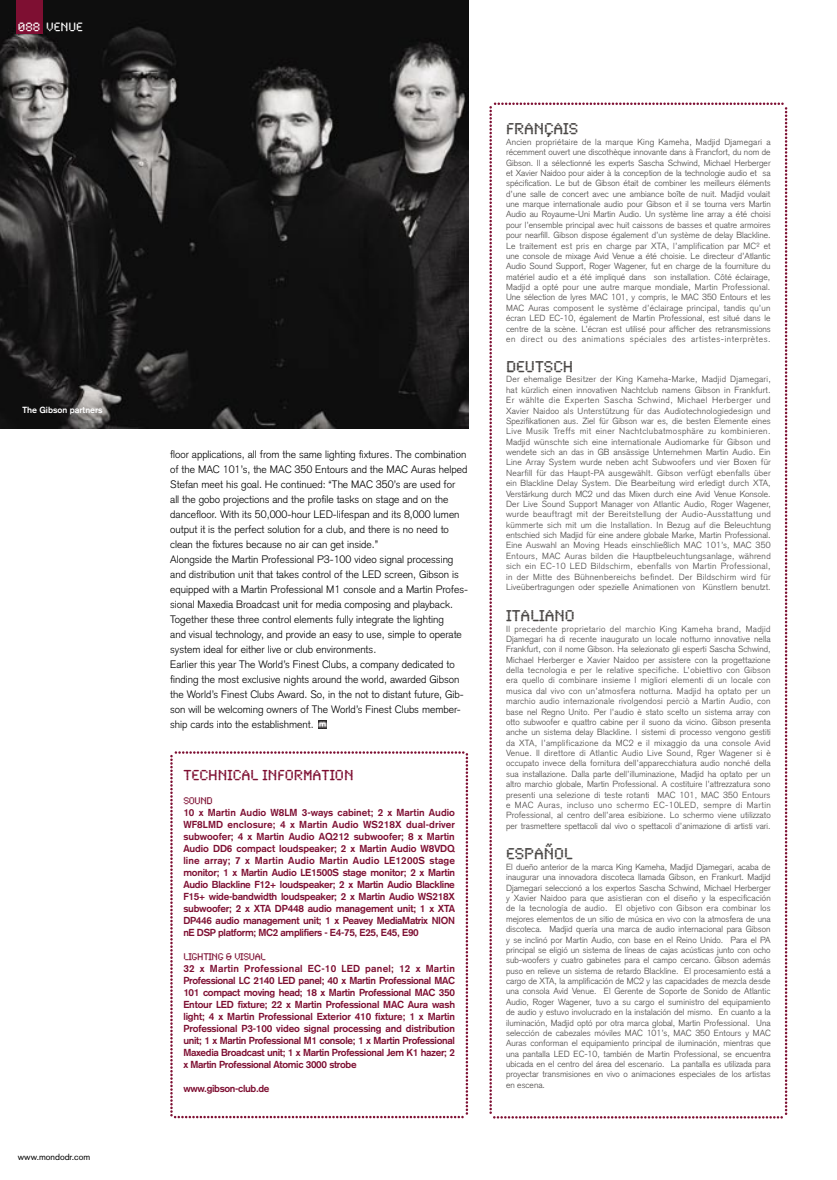
<style>
.page{position:relative;width:837px;height:1180px;background:#fff}
.page>*{position:absolute;margin:0;border:0;box-sizing:border-box;transform-origin:0 0}
.t1{font:16.25px "Synchro LET";color:#4a4745}
.t2{font:15px "Synchro LET";color:#7e0f32}
.t3{font:12.5px "Synchro LET";color:#fff}
.t4{font:300 10.62px/15px "Akzidenz Grotesk";color:#000}
.TechSpec_Body{font:700 10px/12px "Akzidenz Grotesk";letter-spacing:-.03em;color:#7e0f32;text-align:justify}
.TechSpec_Body-2{font:10px "Synchro LET";letter-spacing:-.03em;color:#7e0f32}
.Translation_Body{font:300 8.75px/10.4px "Akzidenz Grotesk";letter-spacing:.01em;color:#4a4745;text-align:justify}
.t5{font:700 8.75px "Akzidenz Grotesk";color:#fff}
.t6{font:8.75px "Akzidenz Grotesk";color:#000}
</style>
<div class="page">
<svg style="left:489px;top:102px;width:298px;height:1017px"></svg>
<svg style="left:170px;top:751px;width:298px;height:367px"></svg>
<svg style="left:318px;top:720px;width:8px;height:8px"></svg>
<img style="left:0;top:0;width:468px;height:428px">
<div style="left:16px;top:0;width:26px;height:33px;background:#7e0f32"></div>
<p class="t3" style="left:18px;top:15px;width:24px">088</p>
<p class="t3" style="left:46px;top:15px;width:38px">VENUE</p>
<p class="t5" style="left:22px;top:405px;width:82px">The Gibson partners</p>
<p class="t6" style="left:18px;top:1152px;width:74px">www.mondodr.com</p>
<p class="t4" style="left:170px;top:447px;width:298px">floor applications, all from the same lighting fixtures. The combination of the MAC 101’s, the MAC 350 Entours and the MAC Auras helped Stefan meet his goal. He continued: “The MAC 350’s are used for<br>all the gobo projections and the profile tasks on stage and on the dancefloor. With its 50,000-hour LED-lifespan and its 8,000 lumen output it is the perfect solution for a club, and there is no need to clean the fixtures because no air can get inside.”</p>
<p class="t4" style="left:170px;top:552px;width:299px">Alongside the Martin Professional P3-100 video signal processing and distribution unit that takes control of the LED screen, Gibson is equipped with a Martin Professional M1 console and a Martin Profes&shy;sional Maxedia Broadcast unit for media composing and playback.<br>Together these three control elements fully integrate the lighting<br>and visual technology, and provide an easy to use, simple to operate system ideal for either live or club environments.</p>
<p class="t4" style="left:170px;top:657px;width:295px">Earlier this year The World’s Finest Clubs, a company dedicated to finding the most exclusive nights around the world, awarded Gibson the World’s Finest Clubs Award. So, in the not to distant future, Gib&shy;son will be welcoming owners of The World’s Finest Clubs member&shy;ship cards into the establishment.</p>
<p class="t2" style="left:183px;top:761px;width:172px">TECHNICAL INFORMATION</p>
<p class="TechSpec_Body-2" style="left:183px;top:792px;width:31px">SOUND</p>
<p class="TechSpec_Body" style="left:183px;top:806px;width:273px">10 x Martin Audio W8LM 3-ways cabinet; 2 x Martin Audio WF8LMD enclosure; 4 x Martin Audio WS218X dual-driver subwoofer; 4 x Martin Audio AQ212 subwoofer; 8 x Martin Audio DD6 compact loudspeaker; 2 x Martin Audio W8VDQ line array; 7 x Martin Audio Martin Audio LE1200S stage monitor; 1 x Martin Audio LE1500S stage monitor; 2 x Martin Audio Blackline F12+ loudspeaker; 2 x Martin Audio Blackline F15+ wide-bandwidth loudspeaker; 2 x Martin Audio WS218X subwoofer; 2 x XTA DP448 audio management unit; 1 x XTA DP446 audio management unit; 1 x Peavey MediaMatrix NION nE DSP platform; MC2 amplifiers - E4-75, E25, E45, E90</p>
<p class="TechSpec_Body-2" style="left:183px;top:948px;width:84px">LIGHTING &amp; VISUAL</p>
<p class="TechSpec_Body" style="left:183px;top:962px;width:273px">32 x Martin Professional EC-10 LED panel; 12 x Martin Professional LC 2140 LED panel; 40 x Martin Professional MAC 101 compact moving head; 18 x Martin Professional MAC 350<br>Entour LED fixture; 22 x Martin Professional MAC Aura wash light; 4 x Martin Professional Exterior 410 fixture; 1 x Martin Professional P3-100 video signal processing and distribution unit; 1 x Martin Professional M1 console; 1 x Martin Professional Maxedia Broadcast unit; 1 x Martin Professional Jem K1 hazer; 2 x Martin Professional Atomic 3000 strobe</p>
<p class="TechSpec_Body" style="left:183px;top:1082px;width:88px">www.gibson-club.de</p>
<p class="t1" style="left:506px;top:114px;width:74px">FRANÇAIS</p>
<p class="Translation_Body" style="left:506px;top:137px;width:266px">Ancien propriétaire de la marque King Kameha, Madjid Djamegari a récemment ouvert une discothèque innovante dans à Francfort, du nom de Gibson. Il a sélectionné les experts Sascha Schwind, Michael Herberger et Xavier Naidoo pour aider à la conception de la technologie audio et sa spécification. Le but de Gibson était de combiner les meilleurs éléments d’une salle de concert avec une ambiance boîte de nuit. Madjid voulait une marque internationale audio pour Gibson et il se tourna vers Martin Audio au Royaume-Uni Martin Audio. Un système line array a été choisi pour l’ensemble principal avec huit caissons de basses et quatre armoires pour nearfill. Gibson dispose également d’un système de delay Blackline.<br>Le traitement est pris en charge par XTA, l’amplification par MC² et une console de mixage Avid Venue a été choisie. Le directeur d’Atlantic Audio Sound Support, Roger Wagener, fut en charge de la fourniture du matériel audio et a été impliqué dans son installation. Côté éclairage, Madjid a opté pour une autre marque mondiale, Martin Professional.<br>Une sélection de lyres MAC 101, y compris, le MAC 350 Entours et les MAC Auras composent le système d’éclairage principal, tandis qu’un écran LED EC-10, également de Martin Professional, est situé dans le centre de la scène. L’écran est utilisé pour afficher des retransmissions en direct ou des animations spéciales des artistes-interprètes.</p>
<p class="t1" style="left:506px;top:352px;width:68px">DEUTSCH</p>
<p class="Translation_Body" style="left:506px;top:374px;width:266px">Der ehemalige Besitzer der King Kameha-Marke, Madjid Djamegari, hat kürzlich einen innovativen Nachtclub namens Gibson in Frankfurt.<br>Er wählte die Experten Sascha Schwind, Michael Herberger und Xavier Naidoo als Unterstützung für das Audiotechnologiedesign und Spezifikationen aus. Ziel für Gibson war es, die besten Elemente eines Live Musik Treffs mit einer Nachtclubatmosphäre zu kombinieren.<br>Madjid wünschte sich eine internationale Audiomarke für Gibson und wendete sich an das in GB ansässige Unternehmen Martin Audio. Ein Line Array System wurde neben acht Subwoofers und vier Boxen für Nearfill für das Haupt-PA ausgewählt. Gibson verfügt ebenfalls über ein Blackline Delay System. Die Bearbeitung wird erledigt durch XTA, Verstärkung durch MC2 und das Mixen durch eine Avid Venue Konsole.<br>Der Live Sound Support Manager von Atlantic Audio, Roger Wagener, wurde beauftragt mit der Bereitstellung der Audio-Ausstattung und kümmerte sich mit um die Installation. In Bezug auf die Beleuchtung entschied sich Madjid für eine andere globale Marke, Martin Professional.<br>Eine Auswahl an Moving Heads einschließlich MAC 101’s, MAC 350<br>Entours, MAC Auras bilden die Hauptbeleuchtungsanlage, während sich ein EC-10 LED Bildschirm, ebenfalls von Martin Professional, in der Mitte des Bühnenbereichs befindet. Der Bildschirm wird für Liveübertragungen oder spezielle Animationen von Künstlern benutzt.</p>
<p class="t1" style="left:506px;top:601px;width:70px">ITALIANO</p>
<p class="Translation_Body" style="left:506px;top:623px;width:266px">Il precedente proprietario del marchio King Kameha brand, Madjid Djamegari ha di recente inaugurato un locale notturno innovative nella Frankfurt, con il nome Gibson. Ha selezionato gli esperti Sascha Schwind, Michael Herberger e Xavier Naidoo per assistere con la progettazione della tecnologia e per le relative specifiche. L’obiettivo con Gibson era quello di combinare insieme I migliori elementi di un locale con musica dal vivo con un’atmosfera notturna. Madjid ha optato per un marchio audio internazionale rivolgendosi perciò a Martin Audio, con base nel Regno Unito. Per l’audio è stato scelto un sistema array con otto subwoofer e quattro cabine per il suono da vicino. Gibson presenta anche un sistema delay Blackline. I sistemi di processo vengono gestiti da XTA, l’amplificazione da MC2 e il mixaggio da una console Avid Venue. Il direttore di Atlantic Audio Live Sound, Rger Wagener si è occupato invece della fornitura dell’apparecchiatura audio nonché della sua installazione. Dalla parte dell’illuminazione, Madjid ha optato per un altro marchio globale, Martin Professional. A costituire l’attrezzatura sono presenti una selezione di teste rotanti MAC 101, MAC 350 Entours e MAC Auras, incluso uno schermo EC-10LED, sempre di Martin Professional, al centro dell’area esibizione. Lo schermo viene utilizzato per trasmettere spettacoli dal vivo o spettacoli d’animazione di artisti vari.</p>
<p class="t1" style="left:506px;top:839px;width:68px">ESPAÑOL</p>
<p class="Translation_Body" style="left:506px;top:862px;width:266px">El dueño anterior de la marca King Kameha, Madjid Djamegari, acaba de inaugurar una innovadora discoteca llamada Gibson, en Frankurt. Madjid Djamegari seleccionó a los expertos Sascha Schwind, Michael Herberger y Xavier Naidoo para que asistieran con el diseño y la especificación de la tecnología de audio. El objetivo con Gibson era combinar los mejores elementos de un sitio de música en vivo con la atmosfera de una discoteca. Madjid quería una marca de audio internacional para Gibson y se inclinó por Martin Audio, con base en el Reino Unido. Para el PA principal se eligió un sistema de líneas de cajas acústicas junto con ocho sub-woofers y cuatro gabinetes para el campo cercano. Gibson además puso en relieve un sistema de retardo Blackline. El procesamiento está a cargo de XTA, la amplificación de MC2 y las capacidades de mezcla desde una consola Avid Venue. El Gerente de Soporte de Sonido de Atlantic Audio, Roger Wagener, tuvo a su cargo el suministro del equipamiento de audio y estuvo involucrado en la instalación del mismo. En cuanto a la iluminación, Madjid optó por otra marca global, Martin Professional. Una selección de cabezales móviles MAC 101’s, MAC 350 Entours y MAC Auras conforman el equipamiento principal de iluminación, mientras que una pantalla LED EC-10, también de Martin Professional, se encuentra ubicada en el centro del área del escenario. La pantalla es utilizada para proyectar transmisiones en vivo o animaciones especiales de los artistas en escena.</p>
</div>
